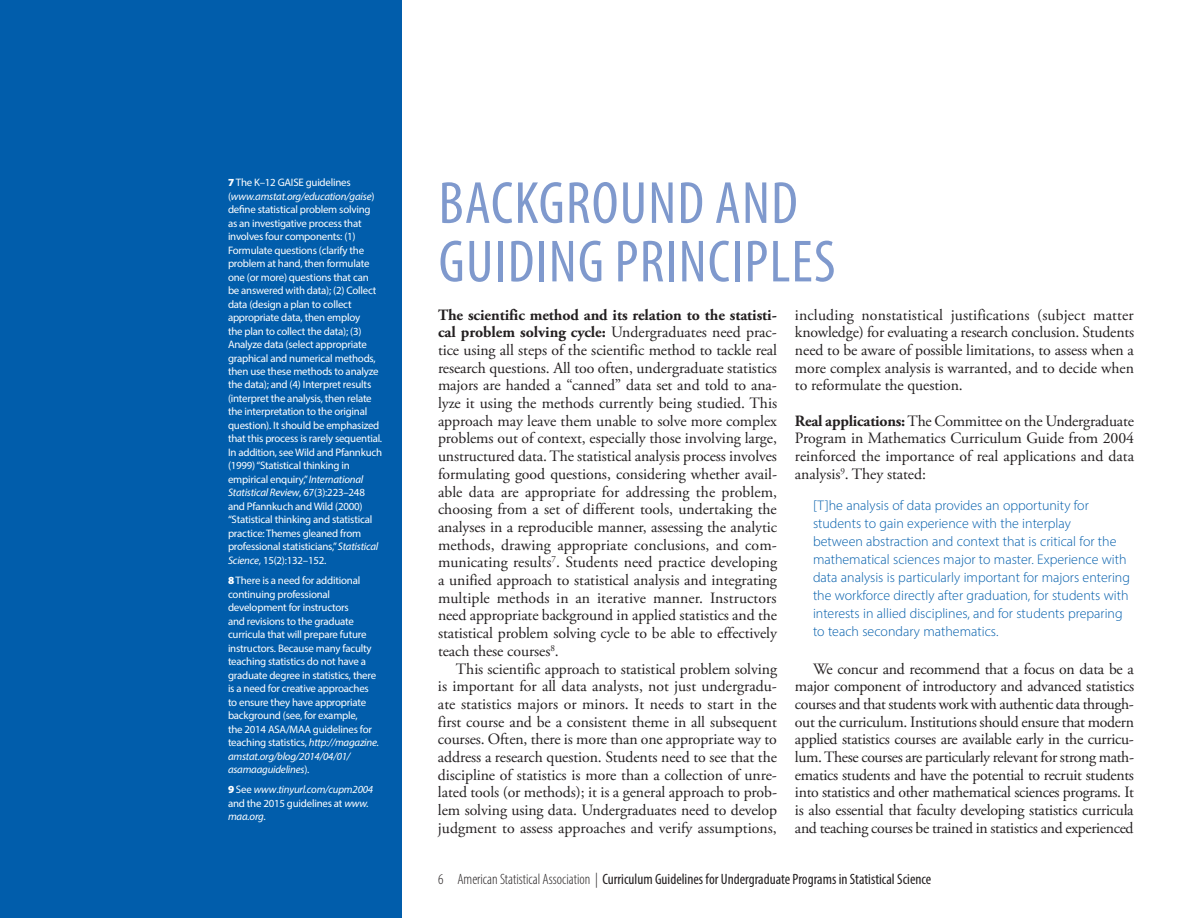
<style>
.page{position:relative;width:1188px;height:918px;background:#fff}
.page>*{position:absolute;margin:0;border:0;box-sizing:border-box;transform-origin:0 0}
.t1{font:condensed 60px/58.5px "Myriad Pro";letter-spacing:.02em;color:#7f99cd}
.t2{font:15.75px/17.7px "Adobe Garamond Pro";letter-spacing:-.005em;color:#231f20;text-align:justify}
.t3{font:condensed 15px "Myriad Pro";color:#231f20}
.t4{font:300 13.95px/18px "Myriad Pro";color:#015dab}
.t5{font:10.8px/13.5px "Myriad Pro";letter-spacing:-.02em;color:#fff}
.t6{font:italic 10.8px/13.5px "Myriad Pro";letter-spacing:-.02em;color:#fff}
.s1{font-weight:900}
.s2{font-style:italic}
.s3{font-weight:900;font-style:normal}
.s4{font-style:normal}
.s5{font-weight:700}
.s6{font-weight:300}
</style>
<div class="page">
<div style="left:0;top:0;width:402px;height:918px;background:#015dab"></div>
<p class="t5" style="left:228px;top:176px;width:156px"><span class="s1">7</span> The K–12 GAISE guidelines (<span class="s2">www.amstat.org/education/gaise</span>) define statistical problem solving as an investigative process that involves four components: (1)<br>Formulate questions (clarify the problem at hand, then formulate one (or more) questions that can be answered with data); (2) Collect data (design a plan to collect appropriate data, then employ<br>the plan to collect the data); (3)<br>Analyze data (select appropriate graphical and numerical methods, then use these methods to analyze the data); and (4) Interpret results (interpret the analysis, then relate the interpretation to the original question). It should be emphasized that this process is rarely sequential.<br>In addition, see Wild and Pfannkuch (1999) “Statistical thinking in empirical enquiry,” <span class="s2">International Statistical Review</span>, 67(3):223–248 and Pfannkuch and Wild (2000) “Statistical thinking and statistical practice: Themes gleaned from professional statisticians,” <span class="s2">Statistical Science</span>, 15(2):132–152.</p>
<p class="t5" style="left:228px;top:574px;width:153px"><span class="s1">8</span> There is a need for additional continuing professional development for instructors<br>and revisions to the graduate curricula that will prepare future instructors. Because many faculty teaching statistics do not have a graduate degree in statistics, there is a need for creative approaches to ensure they have appropriate background (see, for example,<br>the 2014 ASA/MAA guidelines for teaching statistics, <span class="s2">http://magazine. amstat.org/blog/2014/04/01/ asamaaguidelines</span>).</p>
<p class="t6" style="left:228px;top:783px;width:147px"><span class="s3">9</span> <span class="s4">See</span> www<span class="s4">.</span>tinyurl.com/cupm2004 <span class="s4">and the 2015 guidelines at</span> www. maa.org<span class="s4">.</span></p>
<h1 class="t1" style="left:439px;top:173px;width:398px">BACKGROUND AND<br>GUIDING PRINCIPLES</h1>
<p class="t2" style="left:438px;top:306px;width:341px"><span class="s5">The scientific method and its relation to the statisti&shy;cal problem solving cycle:</span> Undergraduates need prac&shy;tice using all steps of the scientific method to tackle real research questions. All too often, undergraduate statistics majors are handed a “canned” data set and told to ana&shy;lyze it using the methods currently being studied. This approach may leave them unable to solve more complex problems out of context, especially those involving large, unstructured data. The statistical analysis process involves formulating good questions, considering whether avail&shy;able data are appropriate for addressing the problem, choosing from a set of different tools, undertaking the analyses in a reproducible manner, assessing the analytic methods, drawing appropriate conclusions, and com&shy;municating results<sup>7</sup>. Students need practice developing a unified approach to statistical analysis and integrating multiple methods in an iterative manner. Instructors need appropriate background in applied statistics and the statistical problem solving cycle to be able to effectively teach these courses<sup>8</sup>.</p>
<p class="t2" style="left:438px;top:660px;width:341px;text-indent:18px">This scientific approach to statistical problem solving is important for all data analysts, not just undergradu&shy;ate statistics majors or minors. It needs to start in the first course and be a consistent theme in all subsequent courses. Often, there is more than one appropriate way to address a research question. Students need to see that the discipline of statistics is more than a collection of unre&shy;lated tools (or methods); it is a general approach to prob&shy;lem solving using data. Undergraduates need to develop judgment to assess approaches and verify assumptions,</p>
<p class="t2" style="left:795px;top:306px;width:341px">including nonstatistical justifications (subject matter knowledge) for evaluating a research conclusion. Students need to be aware of possible limitations, to assess when a more complex analysis is warranted, and to decide when to reformulate the question.</p>
<p class="t2" style="left:795px;top:412px;width:341px"><span class="s5">Real applications:</span> The Committee on the Undergraduate Program in Mathematics Curriculum Guide from 2004 reinforced the importance of real applications and data analysis<sup>9</sup>. They stated:</p>
<p class="t4" style="left:813px;top:497px;width:319px">[T]he analysis of data provides an opportunity for students to gain experience with the interplay<br>between abstraction and context that is critical for the mathematical sciences major to master. Experience with data analysis is particularly important for majors entering the workforce directly after graduation, for students with interests in allied disciplines, and for students preparing to teach secondary mathematics.</p>
<p class="t2" style="left:795px;top:660px;width:341px;text-indent:18px">We concur and recommend that a focus on data be a major component of introductory and advanced statistics courses and that students work with authentic data through&shy;out the curriculum. Institutions should ensure that modern applied statistics courses are available early in the curricu&shy;lum. These courses are particularly relevant for strong math&shy;ematics students and have the potential to recruit students into statistics and other mathematical sciences programs. It is also essential that faculty developing statistics curricula and teaching courses be trained in statistics and experienced</p>
<p class="t3" style="left:438px;top:870px;width:495px"><span class="s6">6 American Statistical Association |</span> Curriculum Guidelines for Undergraduate Programs in Statistical Science</p>
</div>
